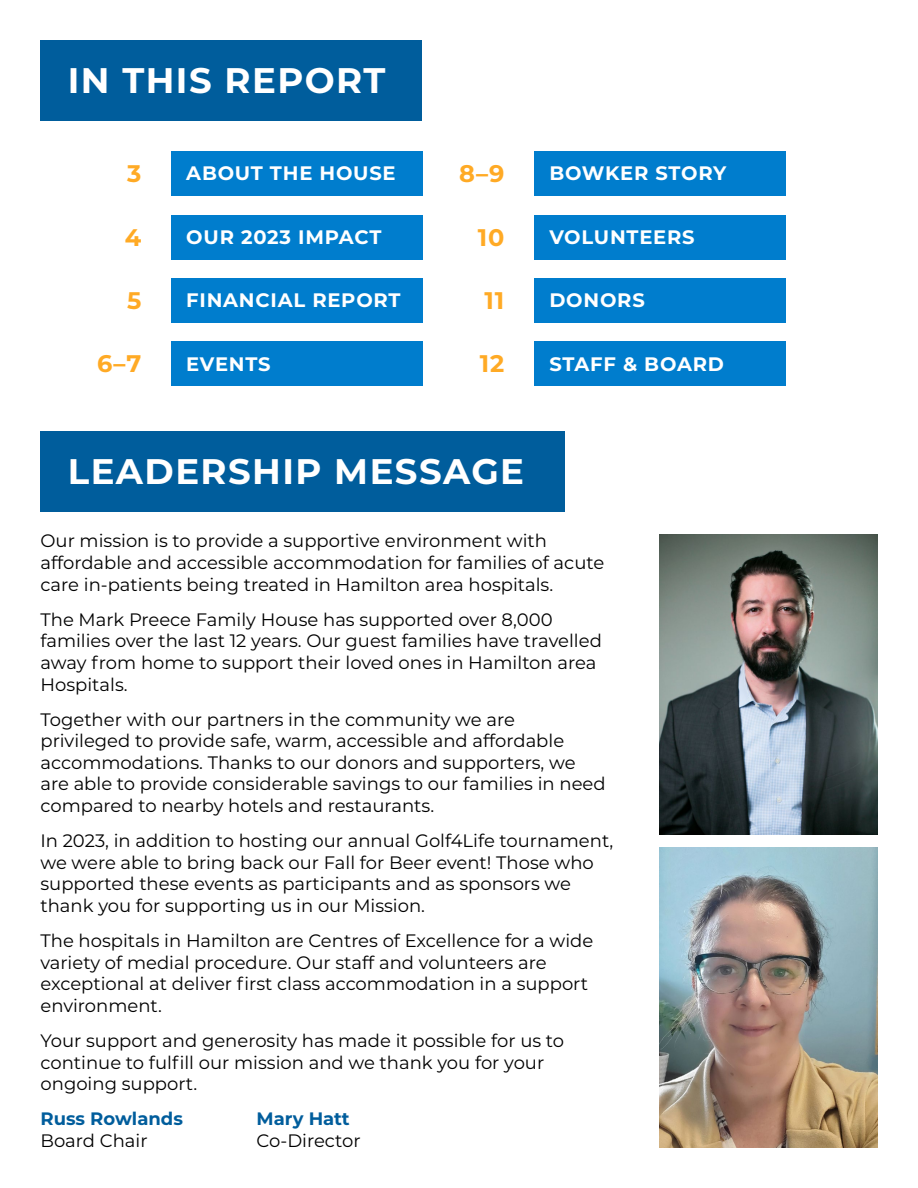
<style>
.page{position:relative;width:918px;height:1188px;background:#fff}
.page>*{position:absolute;margin:0;border:0;box-sizing:border-box;transform-origin:0 0}
.t1{font:700 35.55px "Montserrat";letter-spacing:.04em;color:#fff}
.t2{font:700 24px "Montserrat";color:#ffaa25}
.t3{font:700 19.5px "Montserrat";letter-spacing:.04em;color:#fff}
.t4{font:18px/21.6px "Montserrat";color:#000}
.t5{font:700 18px "Montserrat";color:#005d9c}
</style>
<div class="page">
<div style="left:40px;top:431px;width:525px;height:81px;background:#005d9c"></div>
<img style="left:660px;top:534px;width:218px;height:300px">
<div style="left:171px;top:152px;width:251px;height:44px;background:#007dcd"></div>
<div style="left:534px;top:152px;width:251px;height:44px;background:#007dcd"></div>
<div style="left:171px;top:215px;width:251px;height:44px;background:#007dcd"></div>
<div style="left:534px;top:278px;width:251px;height:45px;background:#007dcd"></div>
<div style="left:534px;top:215px;width:251px;height:44px;background:#007dcd"></div>
<div style="left:171px;top:278px;width:251px;height:45px;background:#007dcd"></div>
<div style="left:534px;top:342px;width:251px;height:44px;background:#007dcd"></div>
<div style="left:171px;top:342px;width:251px;height:44px;background:#007dcd"></div>
<div style="left:40px;top:40px;width:382px;height:82px;background:#005d9c"></div>
<img style="left:660px;top:848px;width:218px;height:300px">
<h1 class="t1" style="left:68px;top:55px;width:319px">IN THIS REPORT</h1>
<h2 class="t2" style="left:127px;top:156px;width:16px">3</h2>
<p class="t3" style="left:186px;top:159px;width:211px">ABOUT THE HOUSE</p>
<h2 class="t2" style="left:459px;top:156px;width:47px">8–9</h2>
<p class="t3" style="left:549px;top:159px;width:179px">BOWKER STORY</p>
<h2 class="t2" style="left:125px;top:220px;width:18px">4</h2>
<p class="t3" style="left:186px;top:223px;width:197px">OUR 2023 IMPACT</p>
<h2 class="t2" style="left:478px;top:220px;width:28px">10</h2>
<p class="t3" style="left:549px;top:223px;width:147px">VOLUNTEERS</p>
<h2 class="t2" style="left:127px;top:283px;width:16px">5</h2>
<p class="t3" style="left:186px;top:286px;width:216px">FINANCIAL REPORT</p>
<h2 class="t2" style="left:485px;top:283px;width:21px">11</h2>
<p class="t3" style="left:549px;top:286px;width:97px">DONORS</p>
<h2 class="t2" style="left:97px;top:347px;width:46px">6–7</h2>
<h2 class="t2" style="left:480px;top:347px;width:26px">12</h2>
<p class="t3" style="left:186px;top:350px;width:86px">EVENTS</p>
<p class="t3" style="left:549px;top:350px;width:176px">STAFF &amp; BOARD</p>
<h1 class="t1" style="left:68px;top:446px;width:458px">LEADERSHIP MESSAGE</h1>
<p class="t4" style="left:40px;top:530px;width:565px">Our mission is to provide a supportive environment with affordable and accessible accommodation for families of acute care in-patients being treated in Hamilton area hospitals.</p>
<p class="t4" style="left:40px;top:608px;width:563px">The Mark Preece Family House has supported over 8,000 families over the last 12 years. Our guest families have travelled away from home to support their loved ones in Hamilton area Hospitals.</p>
<p class="t4" style="left:40px;top:708px;width:567px">Together with our partners in the community we are privileged to provide safe, warm, accessible and affordable accommodations. Thanks to our donors and supporters, we are able to provide considerable savings to our families in need compared to nearby hotels and restaurants.</p>
<p class="t4" style="left:40px;top:829px;width:574px">In 2023, in addition to hosting our annual Golf4Life tournament, we were able to bring back our Fall for Beer event! Those who supported these events as participants and as sponsors we thank you for supporting us in our Mission.</p>
<p class="t4" style="left:40px;top:929px;width:554px">The hospitals in Hamilton are Centres of Excellence for a wide variety of medial procedure. Our staff and volunteers are exceptional at deliver first class accommodation in a support environment.</p>
<p class="t4" style="left:40px;top:1029px;width:525px">Your support and generosity has made it possible for us to continue to fulfill our mission and we thank you for your ongoing support.</p>
<p class="t5" style="left:40px;top:1106px;width:144px">Russ Rowlands</p>
<p class="t5" style="left:256px;top:1106px;width:95px">Mary Hatt</p>
<p class="t4" style="left:40px;top:1129px;width:109px">Board Chair</p>
<p class="t4" style="left:256px;top:1129px;width:106px">Co-Director</p>
</div>
